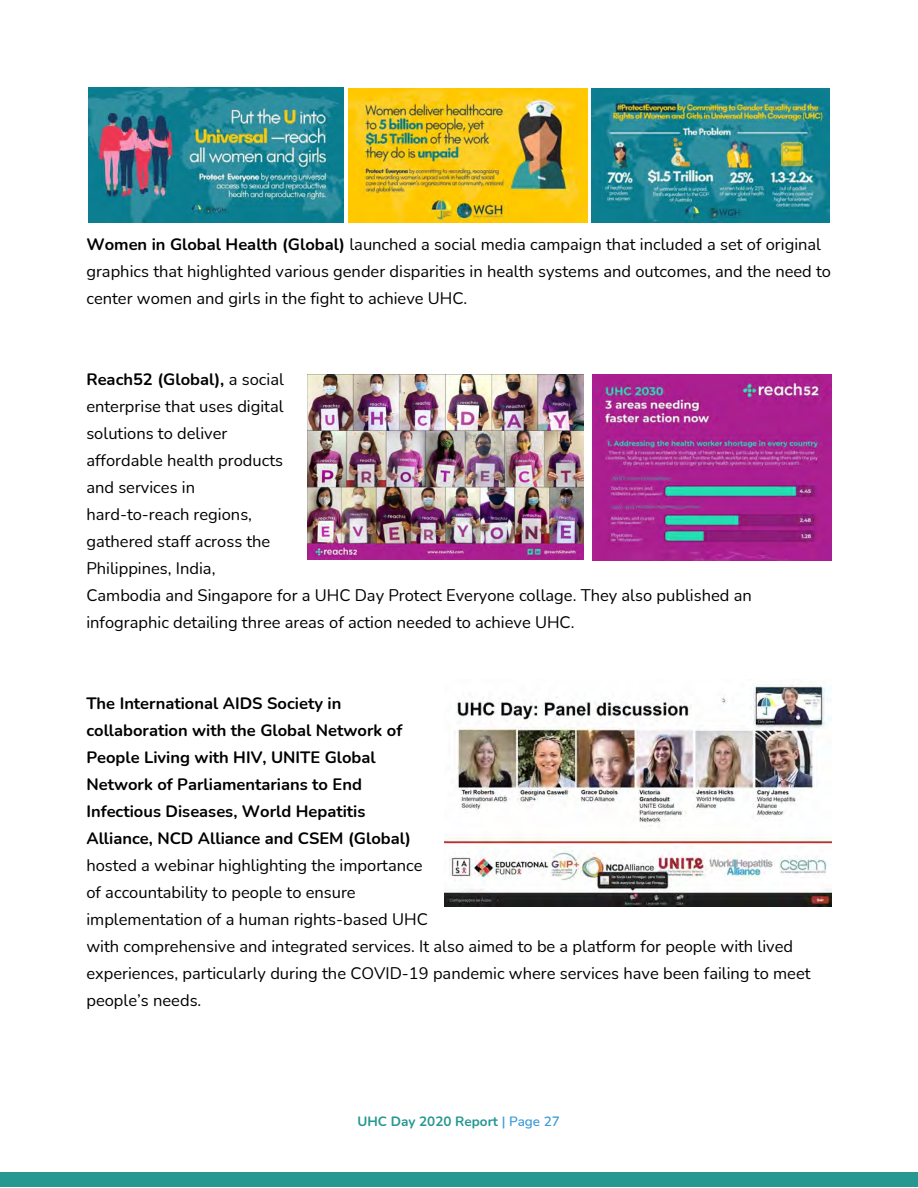
<style>
.page{position:relative;width:918px;height:1188px;background:#fff}
.page>*{position:absolute;margin:0;border:0;box-sizing:border-box;transform-origin:0 0}
.t1{font:16.5px/27px "Nunito";color:#000}
.t2{font:700 16.5px/27px "Nunito";color:#000}
.t3{font:700 13.5px "Nunito";color:#269791}
.s1{font-weight:700}
.s2{font-weight:600;color:#3c9cd7}
</style>
<div class="page">
<img style="left:89px;top:88px;width:255px;height:135px">
<img style="left:349px;top:89px;width:238px;height:134px">
<img style="left:592px;top:89px;width:237px;height:134px">
<img style="left:307px;top:375px;width:277px;height:184px">
<img style="left:593px;top:375px;width:238px;height:185px">
<img style="left:444px;top:684px;width:387px;height:223px">
<div style="left:0;top:1172px;width:918px;height:15px;background:#269791"></div>
<p class="t1" style="left:86px;top:231px;width:746px"><span class="s1">Women in Global Health (Global)</span> launched a social media campaign that included a set of original graphics that highlighted various gender disparities in health systems and outcomes, and the need to center women and girls in the fight to achieve UHC.</p>
<p class="t1" style="left:86px;top:366px;width:667px"><span class="s1">Reach52 (Global),</span> a social<br>enterprise that uses digital<br>solutions to deliver<br>affordable health products<br>and services in<br>hard-to-reach regions,<br>gathered staff across the<br>Philippines, India,<br>Cambodia and Singapore for a UHC Day Protect Everyone collage. They also published an infographic detailing three areas of action needed to achieve UHC.</p>
<p class="t2" style="left:86px;top:690px;width:326px">The International AIDS Society in collaboration with the Global Network of People Living with HIV, UNITE Global Network of Parliamentarians to End Infectious Diseases, World Hepatitis Alliance, NCD Alliance and CSEM (Global)</p>
<p class="t1" style="left:86px;top:852px;width:726px">hosted a webinar highlighting the importance<br>of accountability to people to ensure<br>implementation of a human rights-based UHC<br>with comprehensive and integrated services. It also aimed to be a platform for people with lived experiences, particularly during the COVID-19 pandemic where services have been failing to meet people’s needs.</p>
<p class="t3" style="left:358px;top:1112px;width:204px">UHC Day 2020 Report <span class="s2">| Page 27</span></p>
</div>
